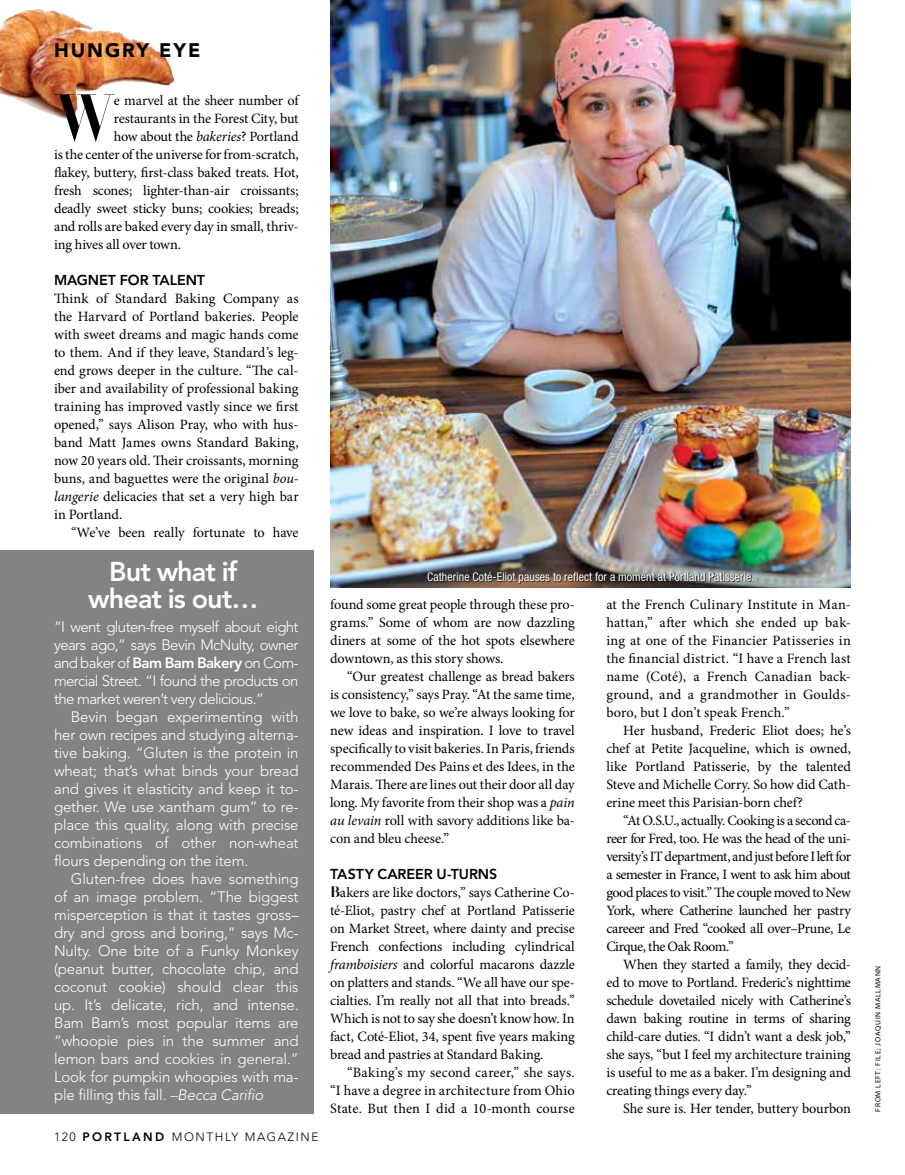
<style>
.page{position:relative;width:905px;height:1175px;background:#fff}
.page>*{position:absolute;margin:0;border:0;box-sizing:border-box;transform-origin:0 0}
.t1{font:62.25px "Domani CP";color:#000}
.t2{font:800 27px/27px "Avenir";letter-spacing:-.035em;color:#fff;text-align:center}
.t3{font:900 19.5px "Avenir";letter-spacing:.1em;color:#000}
.t4{font:300 15px/18px "Avenir";letter-spacing:-.01em;color:#fff;text-align:justify}
.t5{font:14.25px/18px "Minion Pro";letter-spacing:-.01em;color:#000;text-align:justify}
.t6{font:800 14.25px "Avenir";letter-spacing:.095em;color:#000}
.t7{font:800 14.25px "Avenir";color:#000}
.t8{font:condensed 12px "Helvetica Neue";color:#fff}
.t9{font:300 12px "Avenir";letter-spacing:.13em;color:#000}
.t10{font:7.5px "Myriad Pro";letter-spacing:.095em;color:#000}
.s1{font-style:italic}
.s2{font-family:"Domani CP"}
.s3{font-weight:800}
</style>
<div class="page">
<div style="left:0;top:550px;width:314px;height:563px;background:#838383"></div>
<img style="left:0;top:9px;width:69px;height:110px">
<img style="left:330px;top:0;width:521px;height:587px">
<svg style="left:428px;top:572px;width:326px;height:11px;background:#4a433e"></svg>
<h3 class="t3" style="left:54px;top:39px;width:145px">HUNGRY EYE</h3>
<h1 class="t1" style="left:54px;top:80px;width:63px">W</h1>
<p class="t5" style="left:114px;top:92px;width:186px">e marvel at the sheer number of</p>
<p class="t5" style="left:114px;top:110px;width:186px">restaurants in the Forest City, but</p>
<p class="t5" style="left:114px;top:128px;width:186px">how about the <span class="s1">bakeries</span>? Portland</p>
<p class="t5" style="left:54px;top:146px;width:246px">is the center of the universe for from-scratch,</p>
<p class="t5" style="left:54px;top:164px;width:246px">flakey, buttery, first-class baked treats. Hot,</p>
<p class="t5" style="left:54px;top:182px;width:246px">fresh scones; lighter-than-air croissants;</p>
<p class="t5" style="left:54px;top:200px;width:246px">deadly sweet sticky buns; cookies; breads;</p>
<p class="t5" style="left:54px;top:218px;width:246px">and rolls are baked every day in small, thriv-</p>
<p class="t5" style="left:54px;top:235px;width:129px">ing hives all over town.</p>
<p class="t7" style="left:54px;top:272px;width:150px">MAGNET FOR TALENT</p>
<p class="t5" style="left:54px;top:289px;width:246px">Think of Standard Baking Company as the Harvard of Portland bakeries. People with sweet dreams and magic hands come to them. And if they leave, Standard’s leg&shy;end grows deeper in the culture. “The cal&shy;iber and availability of professional baking training has improved vastly since we first opened,” says Alison Pray, who with hus&shy;band Matt James owns Standard Baking, now 20 years old. Their croissants, morning buns, and baguettes were the original <span class="s1">bou&shy;langerie</span> delicacies that set a very high bar in Portland.</p>
<p class="t5" style="left:71px;top:523px;width:229px">“We’ve been really fortunate to have</p>
<h2 class="t2" style="left:88px;top:558px;width:172px">BUT WHAT IF<br>WHEAT IS OUT…</h2>
<p class="t8" style="left:427px;top:569px;width:329px">Catherine Coté-Eliot pauses to reflect for a moment at Portland Patisserie.</p>
<p class="t5" style="left:606px;top:595px;width:246px">at the French Culinary Institute in Man&shy;hattan,” after which she ended up bak&shy;ing at one of the Financier Patisseries in the financial district. “I have a French last name (Coté), a French Canadian back&shy;ground, and a grandmother in Goulds&shy;boro, but I don’t speak French.”</p>
<p class="t5" style="left:606px;top:721px;width:246px;text-indent:17px">Her husband, Frederic Eliot does; he’s chef at Petite Jacqueline, which is owned, like Portland Patisserie, by the talented Steve and Michelle Corry. So how did Cath&shy;erine meet this Parisian-born chef?</p>
<p class="t5" style="left:606px;top:811px;width:246px;text-indent:17px">“At O.S.U., actually. Cooking is a second ca&shy;reer for Fred, too. He was the head of the uni&shy;versity’s IT department, and just before I left for a semester in France, I went to ask him about good places to visit.” The couple moved to New York, where Catherine launched her pastry careeer and Fred “cooked all over–Prune, Le Cirque, the Oak Room.”</p>
<p class="t5" style="left:606px;top:955px;width:246px;text-indent:17px">When they started a family, they decid&shy;ed to move to Portland. Frederic’s nighttime schedule dovetailed nicely with Catherine’s dawn baking routine in terms of sharing child-care duties. “I didn’t want a desk job,” she says, “but I feel my architecture training is useful to me as a baker. I’m designing and creating things every day.”</p>
<p class="t5" style="left:623px;top:1099px;width:229px">She sure is. Her tender, buttery bourbon</p>
<p class="t5" style="left:330px;top:596px;width:246px">found some great people through these pro&shy;grams.” Some of whom are now dazzling diners at some of the hot spots elsewhere downtown, as this story shows.</p>
<p class="t5" style="left:330px;top:668px;width:246px;text-indent:17px">“Our greatest challenge as bread bakers is consistency,” says Pray. “At the same time, we love to bake, so we’re always looking for new ideas and inspiration. I love to travel specifically to visit bakeries. In Paris, friends recommended Des Pains et des Idees, in the Marais. There are lines out their door all day long. My favorite from their shop was a <span class="s1">pain au levain</span> roll with savory additions like ba&shy;con and bleu cheese.”</p>
<p class="t6" style="left:330px;top:866px;width:169px">TASTY CAREER U-TU RNS</p>
<p class="t5" style="left:330px;top:883px;width:246px"><span class="s2">B</span>akers are like doctors,” says Catherine Co&shy;té-Eliot, pastry chef at Portland Patisserie on Market Street, where dainty and precise French confections including cylindrical <span class="s1">framboisiers</span> and colorful macarons dazzle on platters and stands. “We all have our spe&shy;cialties. I’m really not all that into breads.” Which is not to say she doesn’t know how. In fact, Coté-Eliot, 34, spent five years making bread and pastries at Standard Baking.</p>
<p class="t5" style="left:330px;top:1063px;width:246px;text-indent:17px">“Baking’s my second career,” she says. “I have a degree in architecture from Ohio State. But then I did a 10-month course</p>
<p class="t4" style="left:54px;top:617px;width:246px">“I went gluten-free myself about eight years ago,” says Bevin M cN ulty, owner and baker of <span class="s3">BAM BAM BAKERY</span> on Com&shy;mercial Street. “I found the products on the market weren’t very delicious.”</p>
<p class="t4" style="left:54px;top:707px;width:246px;text-indent:17px">Bevin began experimenting with her own recipes and studying alterna&shy;tive baking. “Gluten is the protein in wheat; that’s what binds your bread and gives it elasticity and keep it to&shy;gether. We use xantham gum” to re&shy;place this quality, along with precise combinations of other non-wheat flours depending on the item.</p>
<p class="t4" style="left:54px;top:869px;width:246px;text-indent:17px">Gluten-free does have something of an image problem. “The biggest misperception is that it tastes gross– dry and gross and boring,” says Mc-N ulty. One bite of a Funky Monkey (peanut butter, chocolate chip, and coconut cookie) should clear this up. It’s delicate, rich, and intense.<br>Bam Bam’s most popular items are “whoopie pies in the summer and lemon bars and cookies in general.” Look for pumpkin whoopies with ma&shy;ple filling this fall. <span class="s1">–Becca Carifio</span></p>
<p class="t9" style="left:54px;top:1129px;width:266px">120 <span class="s3">PORT LA ND</span> monthly magazine</p>
<p class="t10" style="left:873px;top:1111px;width:147px;rotate:-90deg">From Left: FILE; Joaquin Mallmann</p>
</div>
